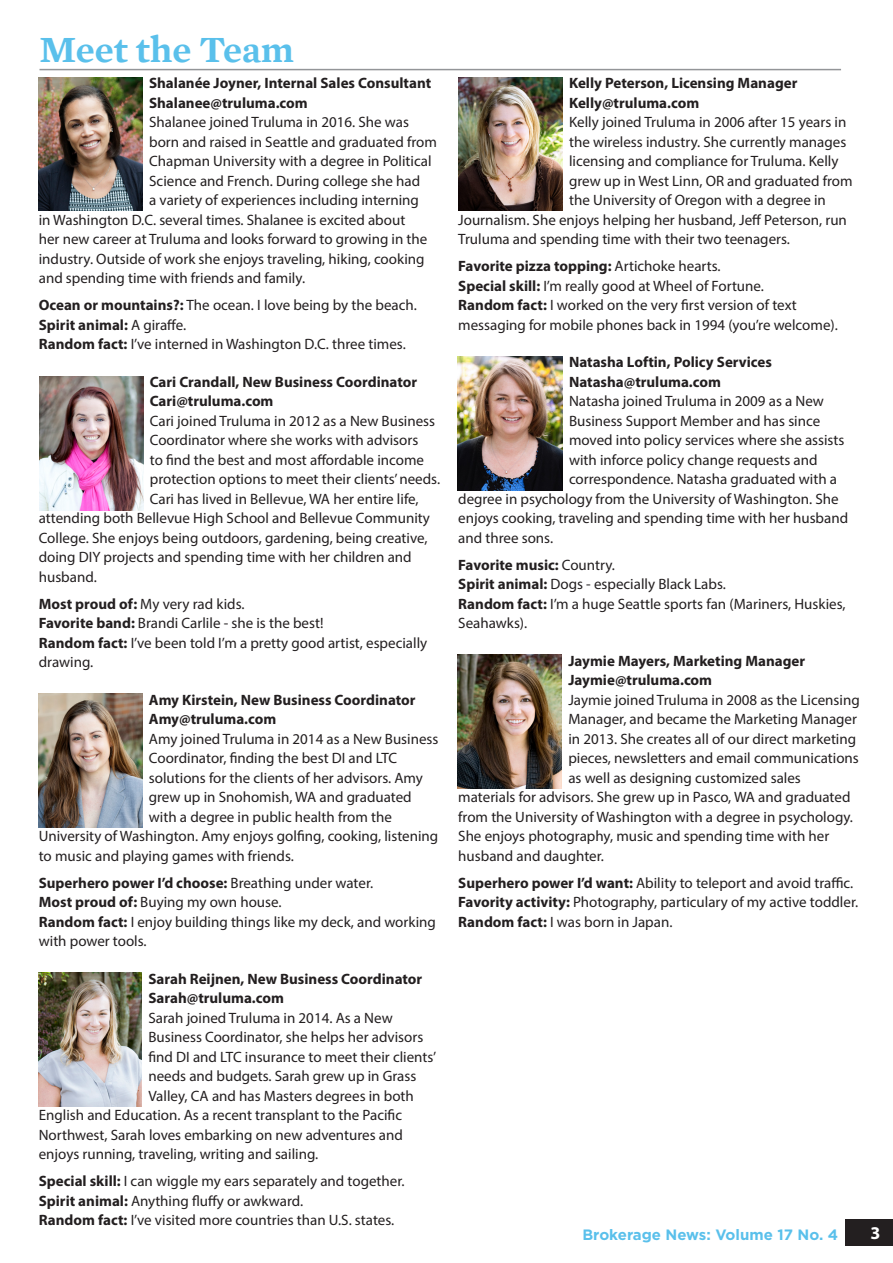
<style>
.page{position:relative;width:893px;height:1263px;background:#fff}
.page>*{position:absolute;margin:0;border:0;box-sizing:border-box;transform-origin:0 0}
.Head_1{font:600 37.5px "Mercury Text G4";color:#5ac0eb}
.t1{font:700 18px "Myriad Pro";color:#fff}
.Body{font:15px/19.5px "Myriad Pro";color:#231f20}
.Body-2{font:700 15px "Myriad Pro";color:#231f20}
.t2{font:700 15px "Gotham";color:#5ac0eb}
.s1{font-weight:700}
.s2{font-weight:400}
</style>
<div class="page">
<div style="left:846px;top:1219px;width:47px;height:26px;background:#231f20"></div>
<hr style="left:39px;top:69px;width:802px;height:1px;background:#939598">
<img style="left:38px;top:78px;width:104px;height:133px">
<img style="left:39px;top:377px;width:104px;height:133px">
<img style="left:38px;top:972px;width:104px;height:134px">
<img style="left:458px;top:77px;width:104px;height:134px">
<img style="left:458px;top:356px;width:104px;height:134px">
<img style="left:457px;top:654px;width:105px;height:134px">
<img style="left:39px;top:693px;width:103px;height:134px">
<p class="Head_1" style="left:39px;top:27px;width:256px">Meet the Team</p>
<p class="Body-2" style="left:149px;top:73px;width:284px">Shalanée Joyner, Internal Sales Consultant</p>
<p class="Body-2" style="left:149px;top:93px;width:160px">Shalanee@truluma.com</p>
<p class="Body" style="left:149px;top:112px;width:261px">Shalanee joined Truluma in 2016. She was</p>
<p class="Body" style="left:149px;top:132px;width:289px">born and raised in Seattle and graduated from</p>
<p class="Body" style="left:149px;top:151px;width:284px">Chapman University with a degree in Political</p>
<p class="Body" style="left:149px;top:171px;width:273px">Science and French. During college she had</p>
<p class="Body" style="left:149px;top:190px;width:271px">a variety of experiences including interning</p>
<p class="Body" style="left:39px;top:210px;width:368px">in Washington D.C. several times. Shalanee is excited about</p>
<p class="Body" style="left:39px;top:229px;width:390px">her new career at Truluma and looks forward to growing in the</p>
<p class="Body" style="left:39px;top:249px;width:387px">industry. Outside of work she enjoys traveling, hiking, cooking</p>
<p class="Body" style="left:39px;top:268px;width:268px">and spending time with friends and family.</p>
<p class="Body" style="left:39px;top:295px;width:380px"><span class="s1">Ocean or mountains?:</span> The ocean. I love being by the beach.</p>
<p class="Body-2" style="left:39px;top:315px;width:149px">Spirit animal: <span class="s2">A giraffe.</span></p>
<p class="Body" style="left:39px;top:334px;width:368px"><span class="s1">Random fact:</span> I’ve interned in Washington D.C. three times.</p>
<p class="Body-2" style="left:150px;top:372px;width:269px">Cari Crandall, New Business Coordinator</p>
<p class="Body-2" style="left:150px;top:391px;width:125px">Cari@truluma.com</p>
<p class="Body" style="left:150px;top:411px;width:287px">Cari joined Truluma in 2012 as a New Business</p>
<p class="Body" style="left:150px;top:430px;width:270px">Coordinator where she works with advisors</p>
<p class="Body" style="left:150px;top:450px;width:276px">to find the best and most affordable income</p>
<p class="Body" style="left:150px;top:469px;width:292px">protection options to meet their clients’ needs.</p>
<p class="Body" style="left:150px;top:489px;width:270px">Cari has lived in Bellevue, WA her entire life,</p>
<p class="Body" style="left:39px;top:508px;width:393px">attending both Bellevue High School and Bellevue Community</p>
<p class="Body" style="left:39px;top:528px;width:390px">College. She enjoys being outdoors, gardening, being creative,</p>
<p class="Body" style="left:39px;top:547px;width:374px">doing DIY projects and spending time with her children and</p>
<p class="Body" style="left:39px;top:567px;width:60px">husband.</p>
<p class="Body" style="left:39px;top:594px;width:207px"><span class="s1">Most proud of:</span> My very rad kids.</p>
<p class="Body" style="left:39px;top:613px;width:286px"><span class="s1">Favorite band:</span> Brandi Carlile - she is the best!</p>
<p class="Body" style="left:39px;top:633px;width:390px"><span class="s1">Random fact:</span> I’ve been told I’m a pretty good artist, especially drawing.</p>
<p class="Body-2" style="left:149px;top:690px;width:268px">Amy Kirstein, New Business Coordinator</p>
<p class="Body-2" style="left:149px;top:709px;width:129px">Amy@truluma.com</p>
<p class="Body" style="left:149px;top:729px;width:291px">Amy joined Truluma in 2014 as a New Business</p>
<p class="Body" style="left:149px;top:748px;width:250px">Coordinator, finding the best DI and LTC</p>
<p class="Body" style="left:149px;top:768px;width:276px">solutions for the clients of her advisors. Amy</p>
<p class="Body" style="left:149px;top:787px;width:264px">grew up in Snohomish, WA and graduated</p>
<p class="Body" style="left:149px;top:807px;width:244px">with a degree in public health from the</p>
<p class="Body" style="left:39px;top:826px;width:401px">University of Washington. Amy enjoys golfing, cooking, listening</p>
<p class="Body" style="left:39px;top:846px;width:257px">to music and playing games with friends.</p>
<p class="Body-2" style="left:39px;top:873px;width:336px">Superhero power I’d choose: <span class="s2">Breathing under water.</span></p>
<p class="Body" style="left:39px;top:892px;width:244px"><span class="s1">Most proud of:</span> Buying my own house.</p>
<p class="Body" style="left:39px;top:912px;width:399px"><span class="s1">Random fact:</span> I enjoy building things like my deck, and working with power tools.</p>
<p class="Body-2" style="left:148px;top:969px;width:275px">Sarah Reijnen, New Business Coordinator</p>
<p class="Body-2" style="left:148px;top:988px;width:137px">Sarah@truluma.com</p>
<p class="Body" style="left:148px;top:1008px;width:246px">Sarah joined Truluma in 2014. As a New</p>
<p class="Body" style="left:148px;top:1027px;width:276px">Business Coordinator, she helps her advisors</p>
<p class="Body" style="left:148px;top:1047px;width:289px">find DI and LTC insurance to meet their clients’</p>
<p class="Body" style="left:148px;top:1066px;width:269px">needs and budgets. Sarah grew up in Grass</p>
<p class="Body" style="left:148px;top:1086px;width:267px">Valley, CA and has Masters degrees in both</p>
<p class="Body" style="left:39px;top:1105px;width:365px">English and Education. As a recent transplant to the Pacific</p>
<p class="Body" style="left:39px;top:1125px;width:366px">Northwest, Sarah loves embarking on new adventures and</p>
<p class="Body" style="left:39px;top:1144px;width:281px">enjoys running, traveling, writing and sailing.</p>
<p class="Body" style="left:39px;top:1171px;width:367px"><span class="s1">Special skill:</span> I can wiggle my ears separately and together.</p>
<p class="Body" style="left:39px;top:1191px;width:266px"><span class="s1">Spirit animal:</span> Anything fluffy or awkward.</p>
<p class="Body" style="left:39px;top:1210px;width:357px"><span class="s1">Random fact:</span> I’ve visited more countries than U.S. states.</p>
<p class="Body-2" style="left:569px;top:73px;width:230px">Kelly Peterson, Licensing Manager</p>
<p class="Body-2" style="left:569px;top:93px;width:132px">Kelly@truluma.com</p>
<p class="Body" style="left:569px;top:112px;width:279px">Kelly joined Truluma in 2006 after 15 years in</p>
<p class="Body" style="left:569px;top:132px;width:279px">the wireless industry. She currently manages</p>
<p class="Body" style="left:569px;top:151px;width:271px">licensing and compliance for Truluma. Kelly</p>
<p class="Body" style="left:569px;top:171px;width:285px">grew up in West Linn, OR and graduated from</p>
<p class="Body" style="left:569px;top:190px;width:258px">the University of Oregon with a degree in</p>
<p class="Body" style="left:458px;top:210px;width:390px">Journalism. She enjoys helping her husband, Jeff Peterson, run</p>
<p class="Body" style="left:458px;top:229px;width:333px">Truluma and spending time with their two teenagers.</p>
<p class="Body-2" style="left:458px;top:256px;width:264px">Favorite pizza topping: <span class="s2">Artichoke hearts.</span></p>
<p class="Body" style="left:458px;top:276px;width:307px"><span class="s1">Special skill:</span> I’m really good at Wheel of Fortune.</p>
<p class="Body" style="left:458px;top:295px;width:381px"><span class="s1">Random fact:</span> I worked on the very first version of text messaging for mobile phones back in 1994 (you’re welcome).</p>
<p class="Body-2" style="left:569px;top:352px;width:204px">Natasha Loftin, Policy Services</p>
<p class="Body-2" style="left:569px;top:372px;width:153px">Natasha@truluma.com</p>
<p class="Body" style="left:569px;top:391px;width:256px">Natasha joined Truluma in 2009 as a New</p>
<p class="Body" style="left:569px;top:411px;width:253px">Business Support Member and has since</p>
<p class="Body" style="left:569px;top:430px;width:277px">moved into policy services where she assists</p>
<p class="Body" style="left:569px;top:450px;width:250px">with inforce policy change requests and</p>
<p class="Body" style="left:569px;top:469px;width:270px">correspondence. Natasha graduated with a</p>
<p class="Body" style="left:458px;top:489px;width:382px">degree in psychology from the University of Washington. She</p>
<p class="Body" style="left:458px;top:508px;width:391px">enjoys cooking, traveling and spending time with her husband</p>
<p class="Body" style="left:458px;top:528px;width:96px">and three sons.</p>
<p class="Body-2" style="left:458px;top:555px;width:158px">Favorite music: <span class="s2">Country.</span></p>
<p class="Body" style="left:458px;top:574px;width:269px"><span class="s1">Spirit animal:</span> Dogs - especially Black Labs.</p>
<p class="Body" style="left:458px;top:594px;width:389px"><span class="s1">Random fact:</span> I’m a huge Seattle sports fan (Mariners, Huskies,<br>Seahawks).</p>
<p class="Body-2" style="left:568px;top:651px;width:238px">Jaymie Mayers, Marketing Manager</p>
<p class="Body-2" style="left:568px;top:670px;width:145px">Jaymie@truluma.com</p>
<p class="Body" style="left:568px;top:690px;width:293px">Jaymie joined Truluma in 2008 as the Licensing</p>
<p class="Body" style="left:568px;top:709px;width:290px">Manager, and became the Marketing Manager</p>
<p class="Body" style="left:568px;top:729px;width:289px">in 2013. She creates all of our direct marketing</p>
<p class="Body" style="left:568px;top:748px;width:292px">pieces, newsletters and email communications</p>
<p class="Body" style="left:568px;top:768px;width:234px">as well as designing customized sales</p>
<p class="Body" style="left:458px;top:787px;width:394px">materials for advisors. She grew up in Pasco, WA and graduated</p>
<p class="Body" style="left:458px;top:807px;width:396px">from the University of Washington with a degree in psychology.</p>
<p class="Body" style="left:458px;top:826px;width:373px">She enjoys photography, music and spending time with her</p>
<p class="Body" style="left:458px;top:846px;width:147px">husband and daughter.</p>
<p class="Body" style="left:458px;top:873px;width:397px"><span class="s1">Superhero power I’d want:</span> Ability to teleport and avoid traffic.</p>
<p class="Body" style="left:458px;top:892px;width:401px"><span class="s1">Favority activity:</span> Photography, particulary of my active toddler.</p>
<p class="Body" style="left:458px;top:912px;width:216px"><span class="s1">Random fact:</span> I was born in Japan.</p>
<p class="t2" style="left:582px;top:1225px;width:257px">Brokerage News: Volume 17 No. 4</p>
<p class="t1" style="left:870px;top:1221px;width:11px">3</p>
</div>
